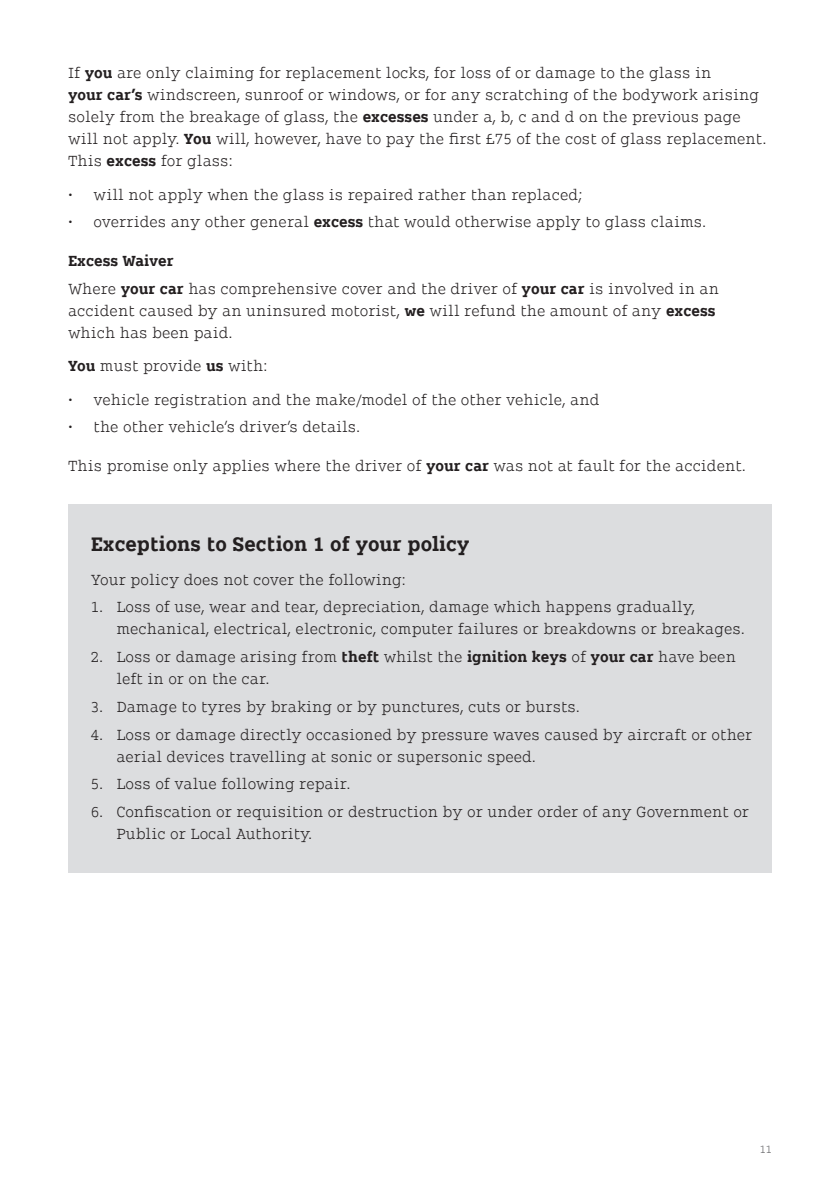
<style>
.page{position:relative;width:840px;height:1191px;background:#fff}
.page>*{position:absolute;margin:0;border:0;box-sizing:border-box;transform-origin:0 0}
.sub_header{font:300 24px "FO Rsmart";color:#231f20}
.body_copy{font:300 18px/22px "FO Rsmart";color:#231f20}
.body_copy-2{font:300 18px "FO Rsmart";color:#231f20}
.t1{font:300 13px "FO Rsmart";color:#636366}
.s1{font-style:inherit}
</style>
<div class="page">
<div style="left:68px;top:504px;width:703px;height:368px;background:#dcdddf"></div>
<p class="body_copy" style="left:68px;top:62px;width:699px">If <span class="s1">you</span> are only claiming for replacement locks, for loss of or damage to the glass in<br><span class="s1">your car’s</span> windscreen, sunroof or windows, or for any scratching of the bodywork arising solely from the breakage of glass, the <span class="s1">excesses</span> under a, b, c and d on the previous page will not apply. <span class="s1">You</span> will, however, have to pay the first £75 of the cost of glass replacement.<br>This <span class="s1">excess</span> for glass:</p>
<p class="body_copy" style="left:68px;top:183px;width:516px">• will not apply when the glass is repaired rather than replaced;</p>
<p class="body_copy" style="left:68px;top:211px;width:639px">• overrides any other general <span class="s1">excess</span> that would otherwise apply to glass claims.</p>
<p class="body_copy-2" style="left:68px;top:251px;width:107px">Excess Waiver</p>
<p class="body_copy" style="left:68px;top:277px;width:652px">Where <span class="s1">your car</span> has comprehensive cover and the driver of <span class="s1">your car</span> is involved in an accident caused by an uninsured motorist, <span class="s1">we</span> will refund the amount of any <span class="s1">excess </span>which has been paid.</p>
<p class="body_copy" style="left:68px;top:355px;width:201px"><span class="s1">You</span> must provide <span class="s1">us</span> with:</p>
<p class="body_copy" style="left:68px;top:388px;width:532px">• vehicle registration and the make/model of the other vehicle, and</p>
<p class="body_copy" style="left:68px;top:416px;width:293px">• the other vehicle’s driver’s details.</p>
<p class="body_copy" style="left:68px;top:455px;width:679px">This promise only applies where the driver of <span class="s1">your car</span> was not at fault for the accident.</p>
<p class="sub_header" style="left:91px;top:531px;width:380px">Exceptions to Section 1 of your policy</p>
<p class="body_copy" style="left:91px;top:568px;width:317px">Your policy does not cover the following:</p>
<p class="body_copy" style="left:116px;top:596px;width:629px;text-indent:-26px">1. Loss of use, wear and tear, depreciation, damage which happens gradually, mechanical, electrical, electronic, computer failures or breakdowns or breakages.</p>
<p class="body_copy" style="left:116px;top:645px;width:620px;text-indent:-26px">2. Loss or damage arising from <span class="s1">theft</span> whilst the <span class="s1">ignition keys</span> of <span class="s1">your car</span> have been left in or on the car.</p>
<p class="body_copy" style="left:91px;top:695px;width:490px">3. Damage to tyres by braking or by punctures, cuts or bursts.</p>
<p class="body_copy" style="left:116px;top:723px;width:637px;text-indent:-26px">4. Loss or damage directly occasioned by pressure waves caused by aircraft or other aerial devices travelling at sonic or supersonic speed.</p>
<p class="body_copy" style="left:91px;top:772px;width:261px">5. Loss of value following repair.</p>
<p class="body_copy" style="left:116px;top:800px;width:634px;text-indent:-26px">6. Confiscation or requisition or destruction by or under order of any Government or<br>Public or Local Authority.</p>
<p class="t1" style="left:759px;top:1142px;width:14px">11</p>
</div>
